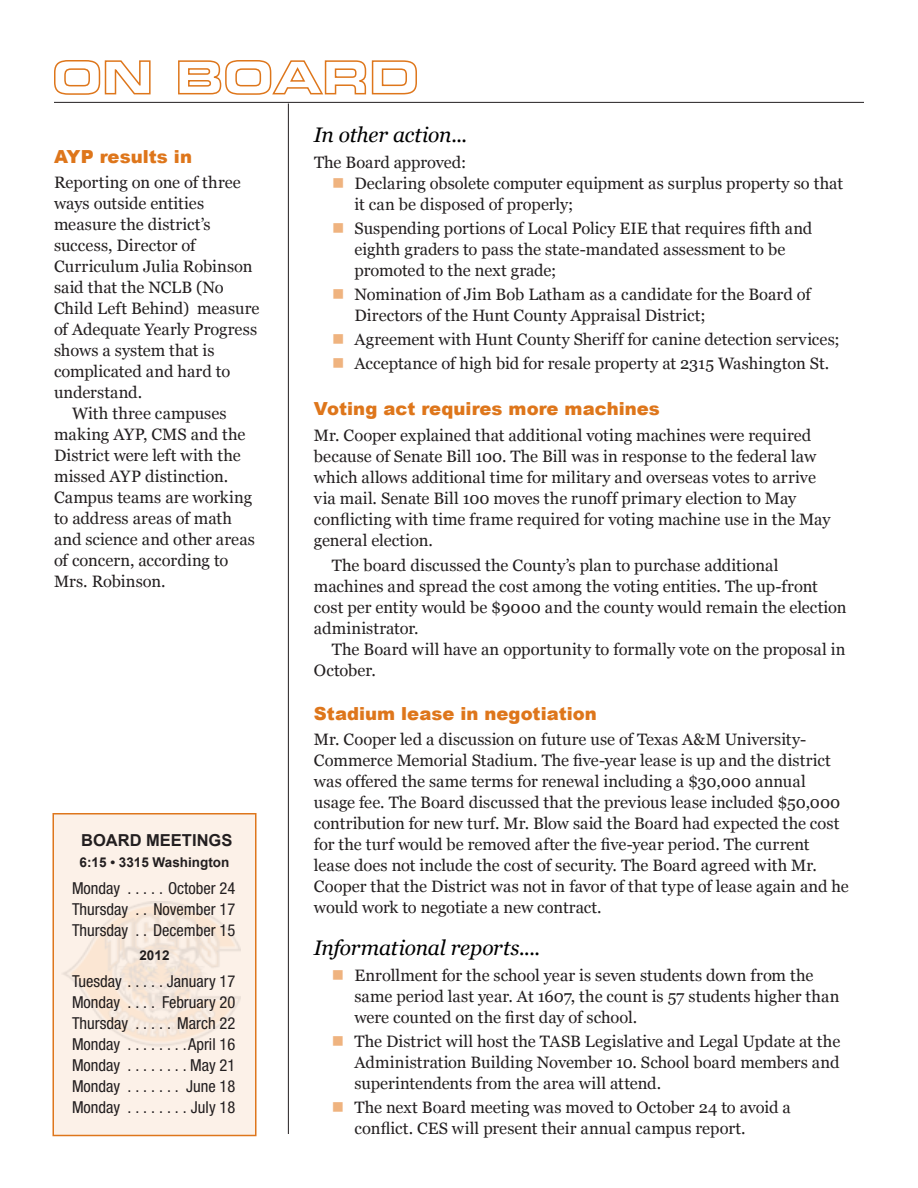
<style>
.page{position:relative;width:918px;height:1188px;background:#fff}
.page>*{position:absolute;margin:0;border:0;box-sizing:border-box;transform-origin:0 0}
.Body_text{font:italic 21px "Georgia";letter-spacing:-.01em;color:#000}
.Secondary_head{font:900 18px "Arial";letter-spacing:.005em;color:#de761b}
.Body_text-2{font:16.5px/21px "Georgia";color:#231f20}
._1st_paragraph{font:16.5px/21px "Georgia";color:#231f20}
.Secondary_head-2{font:16.5px/21px "Georgia";color:#231f20}
.board_schedule{font:condensed 16.5px "Helvetica Neue";color:#231f20}
.Body_text-3{font:700 16.5px "Arial";color:#231f20}
.Body_text-4{font:700 13.5px "Arial";color:#231f20}
.s1{color:#efb37f}
</style>
<div class="page">
<hr style="left:54px;top:102px;width:810px;height:1px;background:#231f20">
<svg style="left:54px;top:60px;width:363px;height:35px"></svg>
<hr style="left:288px;top:104px;width:1px;height:1030px;background:#231f20">
<div style="left:53px;top:814px;width:203px;height:322px;background:#fcf1e8"></div>
<div style="left:52px;top:813px;width:204px;height:323px;border:2px solid #de761c"></div>
<img style="left:63px;top:902px;width:177px;height:144px">
<p class="Secondary_head" style="left:54px;top:146px;width:140px">AYP results in</p>
<p class="_1st_paragraph" style="left:54px;top:172px;width:207px">Reporting on one of three ways outside entities measure the district’s success, Director of<br>Curriculum Julia Robinson said that the NCLB (No<br>Child Left Behind) measure of Adequate Yearly Progress shows a system that is complicated and hard to understand.</p>
<p class="Body_text-2" style="left:54px;top:403px;width:203px;text-indent:18px">With three campuses making AYP, CMS and the<br>District were left with the missed AYP distinction.<br>Campus teams are working to address areas of math and science and other areas of concern, according to<br>Mrs. Robinson.</p>
<p class="Body_text-3" style="left:81px;top:831px;width:153px">BOARD MEETINGS</p>
<p class="Body_text-4" style="left:80px;top:854px;width:151px">6:15 • 3315 Washington</p>
<p class="board_schedule" style="left:72px;top:878px;width:165px">Monday . . . . . October 24</p>
<p class="board_schedule" style="left:72px;top:899px;width:165px">Thursday . . November 17</p>
<p class="board_schedule" style="left:72px;top:920px;width:165px">Thursday . . December 15</p>
<p class="Body_text-4" style="left:139px;top:947px;width:32px">2012</p>
<p class="board_schedule" style="left:72px;top:971px;width:165px">Tuesday . . . . January 17</p>
<p class="board_schedule" style="left:72px;top:992px;width:165px">Monday . . . . February 20</p>
<p class="board_schedule" style="left:72px;top:1013px;width:165px">Thursday . . . . . March 22</p>
<p class="board_schedule" style="left:72px;top:1034px;width:165px">Monday . . . . . . . April 16</p>
<p class="board_schedule" style="left:72px;top:1055px;width:165px">Monday . . . . . . . May 21</p>
<p class="board_schedule" style="left:72px;top:1076px;width:165px">Monday . . . . . . . June 18</p>
<p class="board_schedule" style="left:72px;top:1097px;width:165px">Monday . . . . . . . . July 18</p>
<p class="Body_text" style="left:314px;top:123px;width:155px">In other action...</p>
<p class="_1st_paragraph" style="left:314px;top:152px;width:154px">The Board approved:</p>
<p class="Body_text-2" style="left:355px;top:173px;width:490px;text-indent:-22px"><span class="s1">■</span> Declaring obsolete computer equipment as surplus property so that it can be disposed of properly;</p>
<p class="Body_text-2" style="left:355px;top:218px;width:459px;text-indent:-22px"><span class="s1">■</span> Suspending portions of Local Policy EIE that requires fifth and eighth graders to pass the state-mandated assessment to be promoted to the next grade;</p>
<p class="Body_text-2" style="left:355px;top:284px;width:458px;text-indent:-22px"><span class="s1">■</span> Nomination of Jim Bob Latham as a candidate for the Board of<br>Directors of the Hunt County Appraisal District;</p>
<p class="Body_text-2" style="left:332px;top:329px;width:509px"><span class="s1">■</span> Agreement with Hunt County Sheriff for canine detection services;</p>
<p class="Body_text-2" style="left:332px;top:353px;width:499px"><span class="s1">■</span> Acceptance of high bid for resale property at 2315 Washington St.</p>
<p class="Secondary_head" style="left:314px;top:399px;width:347px">Voting act requires more machines</p>
<p class="Secondary_head-2" style="left:314px;top:425px;width:518px">Mr. Cooper explained that additional voting machines were required because of Senate Bill 100. The Bill was in response to the federal law which allows additional time for military and overseas votes to arrive via mail. Senate Bill 100 moves the runoff primary election to May conflicting with time frame required for voting machine use in the May general election.</p>
<p class="Body_text-2" style="left:314px;top:555px;width:534px;text-indent:18px">The board discussed the County’s plan to purchase additional machines and spread the cost among the voting entities. The up-front cost per entity would be $9000 and the county would remain the election administrator.</p>
<p class="Body_text-2" style="left:314px;top:639px;width:533px;text-indent:18px">The Board will have an opportunity to formally vote on the proposal in<br>October.</p>
<p class="Secondary_head" style="left:314px;top:703px;width:284px">Stadium lease in negotiation</p>
<p class="_1st_paragraph" style="left:314px;top:729px;width:536px">Mr. Cooper led a discussion on future use of Texas A&amp;M University-Commerce Memorial Stadium. The five-year lease is up and the district was offered the same terms for renewal including a $30,000 annual usage fee. The Board discussed that the previous lease included $50,000 contribution for new turf. Mr. Blow said the Board had expected the cost for the turf would be removed after the five-year period. The current lease does not include the cost of security. The Board agreed with Mr.<br>Cooper that the District was not in favor of that type of lease again and he would work to negotiate a new contract.</p>
<p class="Body_text" style="left:314px;top:936px;width:228px">Informational reports....</p>
<p class="Body_text-2" style="left:354px;top:965px;width:487px;text-indent:-22px"><span class="s1">■</span> Enrollment for the school year is seven students down from the same period last year. At 1607, the count is 57 students higher than were counted on the first day of school.</p>
<p class="Body_text-2" style="left:354px;top:1031px;width:487px;text-align:justify;text-indent:-22px"><span class="s1">■</span> The District will host the TASB Legislative and Legal Update at the Administration Building November 10. School board members and superintendents from the area will attend.</p>
<p class="Body_text-2" style="left:354px;top:1097px;width:438px;text-indent:-22px"><span class="s1">■</span> The next Board meeting was moved to October 24 to avoid a conflict. CES will present their annual campus report.</p>
</div>
